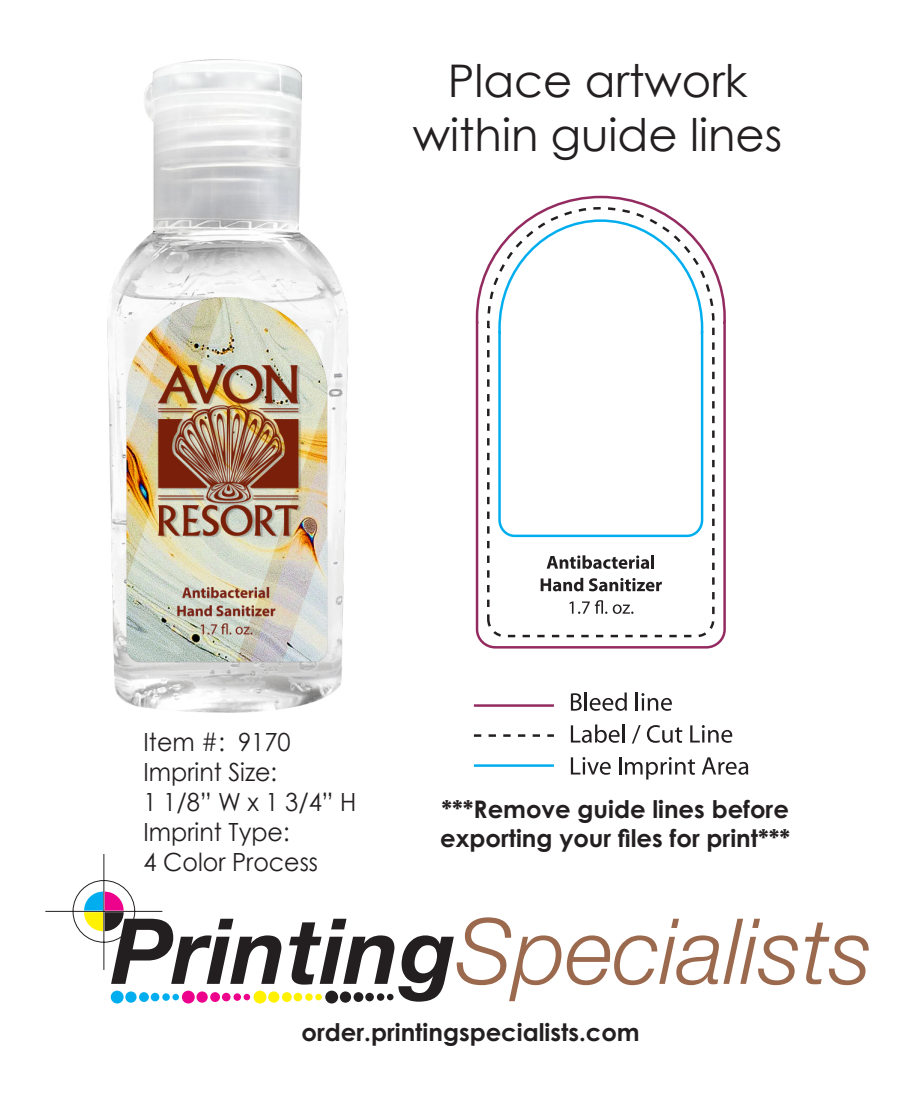
<style>
.page{position:relative;width:916px;height:1100px;background:#fff}
.page>*{position:absolute;margin:0;border:0;box-sizing:border-box;transform-origin:0 0}
.t1{font:italic 300 91.25px "Helvetica Neue";color:#9b694d}
.t2{font:45px/54px "Century Gothic";color:#231f20;text-align:center}
.t3{font:25px/30px "Century Gothic";color:#231f20;scale:.95 1}
.t4{font:700 24.25px/29.2px "Century Gothic Pro";color:#231f20}
.s1{font-weight:700;color:#231f20}
</style>
<div class="page">
<img style="left:107px;top:59px;width:481px;height:684px">
<svg style="left:474px;top:194px;width:252px;height:455px"></svg>
<svg style="left:546px;top:555px;width:108px;height:13px"></svg>
<svg style="left:540px;top:577px;width:43px;height:14px"></svg>
<svg style="left:589px;top:578px;width:73px;height:13px"></svg>
<svg style="left:569px;top:600px;width:38px;height:13px"></svg>
<svg style="left:613px;top:604px;width:20px;height:9px"></svg>
<hr style="left:474px;top:704px;width:80px;height:2px;background:#932b60">
<svg style="left:474px;top:734px;width:80px;height:2px"></svg>
<hr style="left:474px;top:764px;width:80px;height:2px;background:#00aeef">
<svg style="left:571px;top:693px;width:11px;height:17px"></svg>
<hr style="left:584px;top:692px;width:3px;height:18px;background:#231f20">
<svg style="left:590px;top:692px;width:37px;height:18px"></svg>
<svg style="left:636px;top:692px;width:36px;height:18px"></svg>
<svg style="left:571px;top:724px;width:53px;height:18px"></svg>
<svg style="left:632px;top:725px;width:8px;height:18px"></svg>
<svg style="left:647px;top:725px;width:35px;height:17px"></svg>
<svg style="left:690px;top:725px;width:42px;height:17px"></svg>
<svg style="left:571px;top:757px;width:40px;height:17px"></svg>
<svg style="left:619px;top:757px;width:76px;height:22px"></svg>
<svg style="left:702px;top:757px;width:46px;height:17px"></svg>
<div style="left:325px;top:990px;width:13px;height:13px;background:#231f20;border-radius:50%"></div>
<div style="left:340px;top:991px;width:11px;height:11px;background:#231f20;border-radius:50%"></div>
<svg style="left:353px;top:991px;width:10px;height:10px"></svg>
<div style="left:365px;top:992px;width:9px;height:9px;background:#231f20;border-radius:50%"></div>
<div style="left:377px;top:993px;width:7px;height:7px;background:#231f20;border-radius:50%"></div>
<div style="left:387px;top:993px;width:6px;height:7px;background:#231f20;border-radius:50%"></div>
<div style="left:254px;top:990px;width:12px;height:13px;background:#fff101;border-radius:50%"></div>
<div style="left:268px;top:991px;width:11px;height:11px;background:#fff101;border-radius:50%"></div>
<svg style="left:282px;top:991px;width:10px;height:10px"></svg>
<div style="left:294px;top:992px;width:8px;height:9px;background:#fff101;border-radius:50%"></div>
<div style="left:305px;top:993px;width:8px;height:7px;background:#fff101;border-radius:50%"></div>
<div style="left:315px;top:993px;width:7px;height:7px;background:#fff101;border-radius:50%"></div>
<div style="left:182px;top:990px;width:13px;height:13px;background:#ed028c;border-radius:50%"></div>
<div style="left:196px;top:991px;width:12px;height:11px;background:#ed028c;border-radius:50%"></div>
<svg style="left:210px;top:991px;width:10px;height:10px"></svg>
<div style="left:222px;top:992px;width:8px;height:9px;background:#ed028c;border-radius:50%"></div>
<div style="left:233px;top:993px;width:8px;height:7px;background:#ed028c;border-radius:50%"></div>
<div style="left:244px;top:993px;width:6px;height:7px;background:#ed028c;border-radius:50%"></div>
<div style="left:111px;top:990px;width:13px;height:13px;background:#00aeef;border-radius:50%"></div>
<div style="left:125px;top:991px;width:12px;height:11px;background:#00aeef;border-radius:50%"></div>
<svg style="left:139px;top:991px;width:10px;height:10px"></svg>
<div style="left:151px;top:992px;width:8px;height:9px;background:#00aeef;border-radius:50%"></div>
<div style="left:162px;top:993px;width:8px;height:7px;background:#00aeef;border-radius:50%"></div>
<div style="left:172px;top:993px;width:7px;height:7px;background:#00aeef;border-radius:50%"></div>
<svg style="left:45px;top:854px;width:118px;height:116px"></svg>
<h2 class="t2" style="left:413px;top:53px;width:371px">Place artwork within guide lines</h2>
<p class="t3" style="left:144px;top:726px;width:225px">Item #: 9170<br>Imprint Size:<br>1 1/8” W x 1 3/4” H<br>Imprint Type:<br>4 Color Process</p>
<p class="t4" style="left:440px;top:794px;width:351px">***Remove guide lines before exporting your files for print***</p>
<h1 class="t1" style="left:111px;top:878px;width:763px"><span class="s1">Printing</span>Specialists</h1>
<p class="t4" style="left:302px;top:1017px;width:340px">order.printingspecialists.com</p>
</div>
